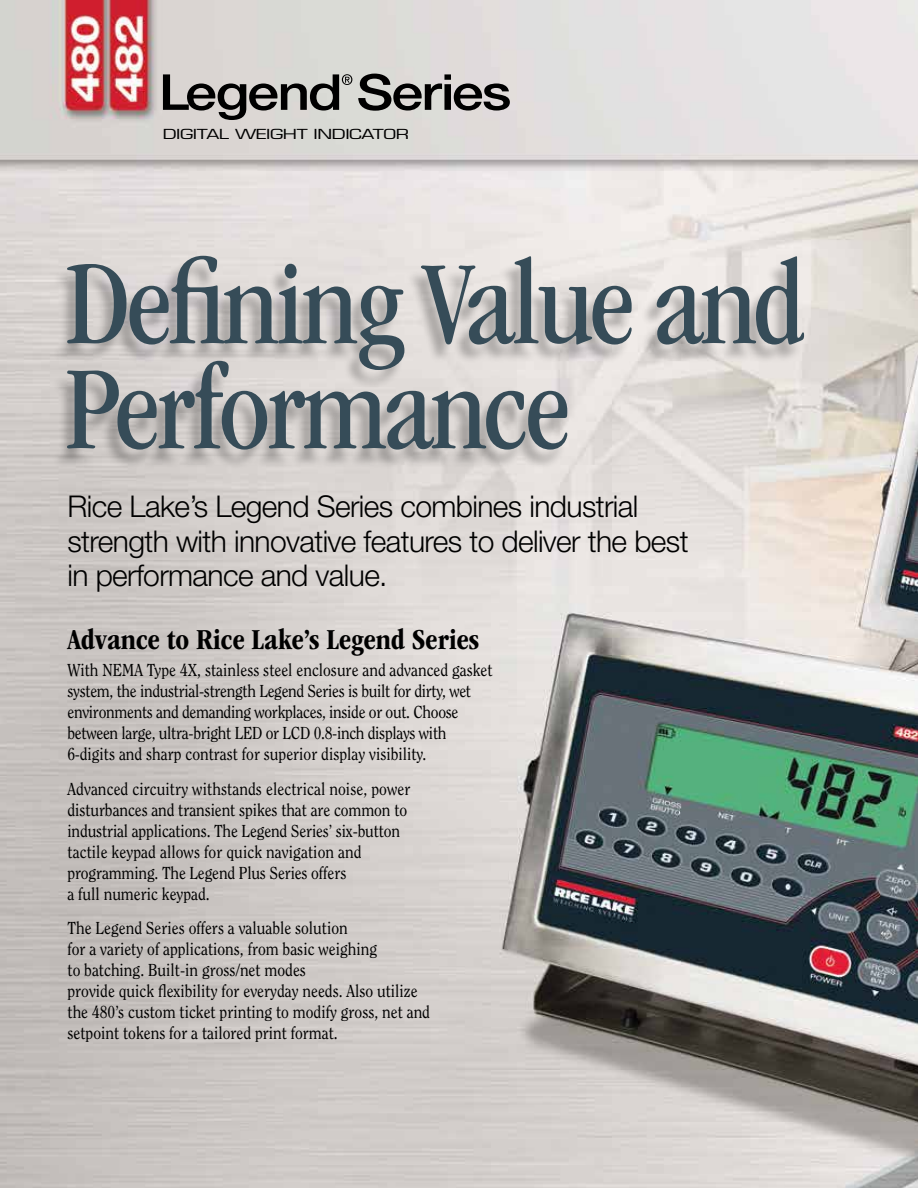
<style>
.page{position:relative;width:918px;height:1188px;background:#fff}
.page>*{position:absolute;margin:0;border:0;box-sizing:border-box;transform-origin:0 0}
.t1{font:condensed 123px/105px "ITC Garamond Std";letter-spacing:-.03em;color:#364c58}
.t2{font:300 30px/34.5px "Helvetica Neue LT Std";letter-spacing:-.02em;color:#000}
.t3{font:700 condensed 30px "ITC Garamond Std";color:#000}
.t4{font:17.25px/21px "Clearface Std";color:#000;scale:.9 1}
.t5{font:17.25px/21px "Clearface Std";letter-spacing:-.02em;color:#000;scale:.9 1}
.t6{font:13.5px "Eurostile LT Std";letter-spacing:-.02em;color:#000;scale:1.4 1}
</style>
<div class="page">
<img style="left:0;top:0;width:918px;height:1188px">
<svg style="left:358px;top:74px;width:152px;height:37px;background:#848381"></svg>
<svg style="left:163px;top:74px;width:189px;height:46px;background:#959391"></svg>
<div style="left:51px;top:260px;width:752px;height:210px;background:#000;opacity:.26"></div>
<p class="t6" style="left:163px;top:126px;width:177px">DIGITAL WEIGHT INDICATOR</p>
<h1 class="t1" style="left:64px;top:252px;width:742px">Defining Value and<br>Performance</h1>
<h2 class="t2" style="left:68px;top:488px;width:623px">Rice Lake’s Legend Series combines industrial strength with innovative features to deliver the best in performance and value.</h2>
<h2 class="t3" style="left:68px;top:622px;width:413px">Advance to Rice Lake’s Legend Series</h2>
<p class="t5" style="left:68px;top:660px;width:474px">With NEMA Type 4X, stainless steel enclosure and advanced gasket system, the industrial-strength Legend Series is built for dirty, wet environments and demanding workplaces, inside or out. Choose between large, ultra-bright LED or LCD 0.8-inch displays with 6-digits and sharp contrast for superior display visibility.</p>
<p class="t4" style="left:68px;top:778px;width:383px">Advanced circuitry withstands electrical noise, power disturbances and transient spikes that are common to industrial applications. The Legend Series’ six-button tactile keypad allows for quick navigation and programming. The Legend Plus Series offers<br>a full numeric keypad.</p>
<p class="t4" style="left:68px;top:918px;width:404px">The Legend Series offers a valuable solution<br>for a variety of applications, from basic weighing<br>to batching. Built-in gross/net modes<br>provide quick flexibility for everyday needs. Also utilize the 480’s custom ticket printing to modify gross, net and setpoint tokens for a tailored print format.</p>
</div>
